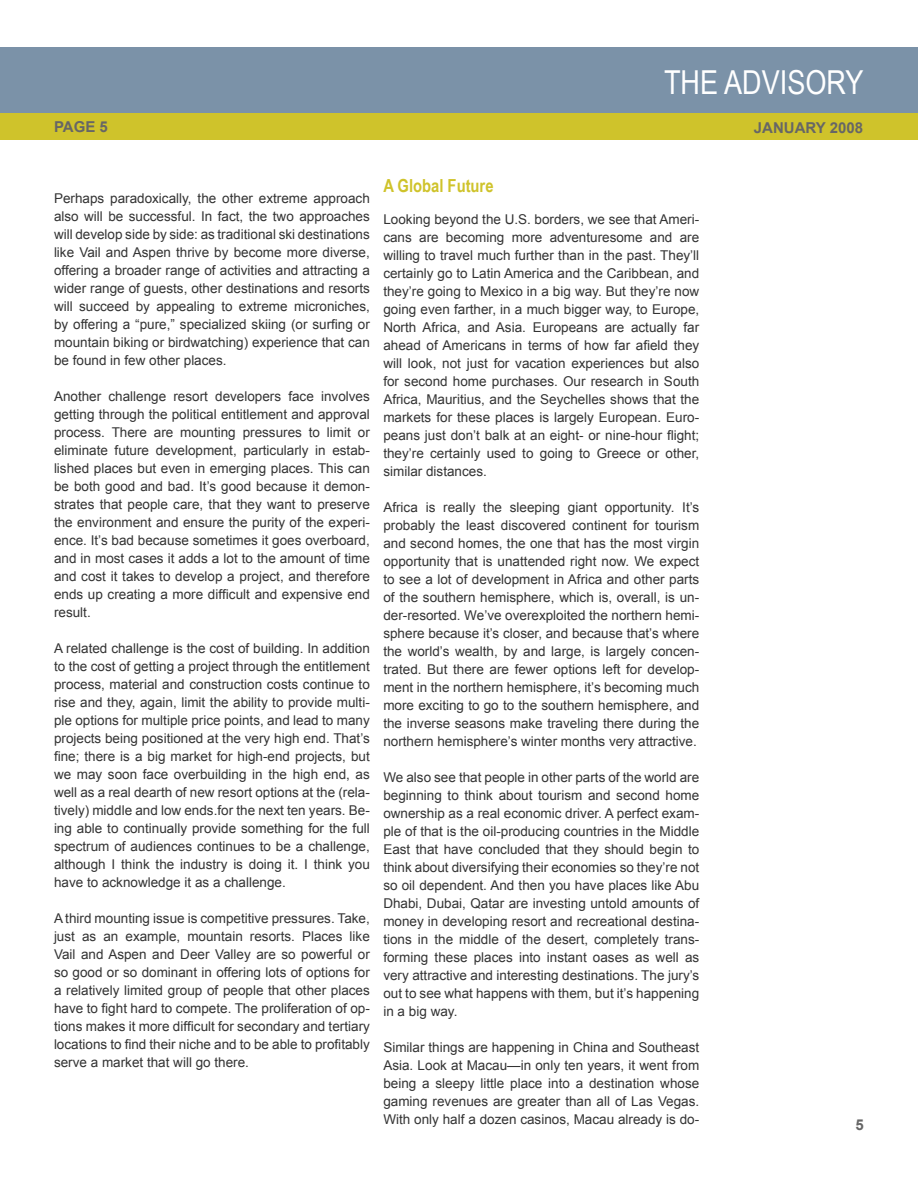
<style>
.page{position:relative;width:918px;height:1188px;background:#fff}
.page>*{position:absolute;margin:0;border:0;box-sizing:border-box;transform-origin:0 0}
.t1{font:33px "Arial Narrow";color:#fff}
.t2{font:700 18px "Arial Narrow";color:#cfc32b}
.t3{font:700 15px "Arial";color:#666}
.t4{font:13.5px/18px "Arial";color:#333;text-align:justify}
</style>
<div class="page">
<div style="left:0;top:113px;width:918px;height:27px;background:#cfc32b"></div>
<div style="left:0;top:47px;width:918px;height:66px;background:#7b92a8"></div>
<p class="t3" style="left:54px;top:118px;width:55px">PAGE 5</p>
<h1 class="t1" style="left:664px;top:64px;width:201px">THE ADVISORY</h1>
<p class="t3" style="left:754px;top:119px;width:111px">JANUARY 2008</p>
<p class="t4" style="left:54px;top:190px;width:317px">Perhaps paradoxically, the other extreme approach also will be successful. In fact, the two approaches will develop side by side: as traditional ski destinations like Vail and Aspen thrive by become more diverse, offering a broader range of activities and attracting a wider range of guests, other destinations and resorts will succeed by appealing to extreme microniches, by offering a “pure,” specialized skiing (or surfing or mountain biking or birdwatching) experience that can be found in few other places.</p>
<p class="t4" style="left:54px;top:388px;width:317px">Another challenge resort developers face involves getting through the political entitlement and approval process. There are mounting pressures to limit or eliminate future development, particularly in estab&shy;lished places but even in emerging places. This can be both good and bad. It’s good because it demon&shy;strates that people care, that they want to preserve the environment and ensure the purity of the experi&shy;ence. It’s bad because sometimes it goes overboard, and in most cases it adds a lot to the amount of time and cost it takes to develop a project, and therefore ends up creating a more difficult and expensive end result.</p>
<p class="t4" style="left:54px;top:639px;width:317px">A related challenge is the cost of building. In addition to the cost of getting a project through the entitlement process, material and construction costs continue to rise and they, again, limit the ability to provide multi&shy;ple options for multiple price points, and lead to many projects being positioned at the very high end. That’s fine; there is a big market for high-end projects, but we may soon face overbuilding in the high end, as well as a real dearth of new resort options at the (rela&shy;tively) middle and low ends.for the next ten years. Be&shy;ing able to continually provide something for the full spectrum of audiences continues to be a challenge, although I think the industry is doing it. I think you have to acknowledge it as a challenge.</p>
<p class="t4" style="left:54px;top:909px;width:317px">A third mounting issue is competitive pressures. Take, just as an example, mountain resorts. Places like Vail and Aspen and Deer Valley are so powerful or so good or so dominant in offering lots of options for a relatively limited group of people that other places have to fight hard to compete. The proliferation of op&shy;tions makes it more difficult for secondary and tertiary locations to find their niche and to be able to profitably serve a market that will go there.</p>
<h2 class="t2" style="left:383px;top:176px;width:112px">A Global Future</h2>
<p class="t4" style="left:383px;top:210px;width:317px">Looking beyond the U.S. borders, we see that Ameri&shy;cans are becoming more adventuresome and are willing to travel much further than in the past. They’ll certainly go to Latin America and the Caribbean, and they’re going to Mexico in a big way. But they’re now going even farther, in a much bigger way, to Europe, North Africa, and Asia. Europeans are actually far ahead of Americans in terms of how far afield they will look, not just for vacation experiences but also for second home purchases. Our research in South Africa, Mauritius, and the Seychelles shows that the markets for these places is largely European. Euro&shy;peans just don’t balk at an eight- or nine-hour flight; they’re certainly used to going to Greece or other, similar distances.</p>
<p class="t4" style="left:383px;top:498px;width:317px">Africa is really the sleeping giant opportunity. It’s probably the least discovered continent for tourism and second homes, the one that has the most virgin opportunity that is unattended right now. We expect to see a lot of development in Africa and other parts of the southern hemisphere, which is, overall, is un&shy;der-resorted. We’ve overexploited the northern hemi&shy;sphere because it’s closer, and because that’s where the world’s wealth, by and large, is largely concen&shy;trated. But there are fewer options left for develop&shy;ment in the northern hemisphere, it’s becoming much more exciting to go to the southern hemisphere, and the inverse seasons make traveling there during the northern hemisphere’s winter months very attractive.</p>
<p class="t4" style="left:383px;top:768px;width:317px">We also see that people in other parts of the world are beginning to think about tourism and second home ownership as a real economic driver. A perfect exam&shy;ple of that is the oil-producing countries in the Middle East that have concluded that they should begin to think about diversifying their economies so they’re not so oil dependent. And then you have places like Abu Dhabi, Dubai, Qatar are investing untold amounts of money in developing resort and recreational destina&shy;tions in the middle of the desert, completely trans&shy;forming these places into instant oases as well as very attractive and interesting destinations. The jury’s out to see what happens with them, but it’s happening in a big way.</p>
<p class="t4" style="left:383px;top:1038px;width:317px">Similar things are happening in China and Southeast Asia. Look at Macau—in only ten years, it went from being a sleepy little place into a destination whose gaming revenues are greater than all of Las Vegas.<br>With only half a dozen casinos, Macau already is do-</p>
<p class="t3" style="left:856px;top:1117px;width:10px">5</p>
</div>
